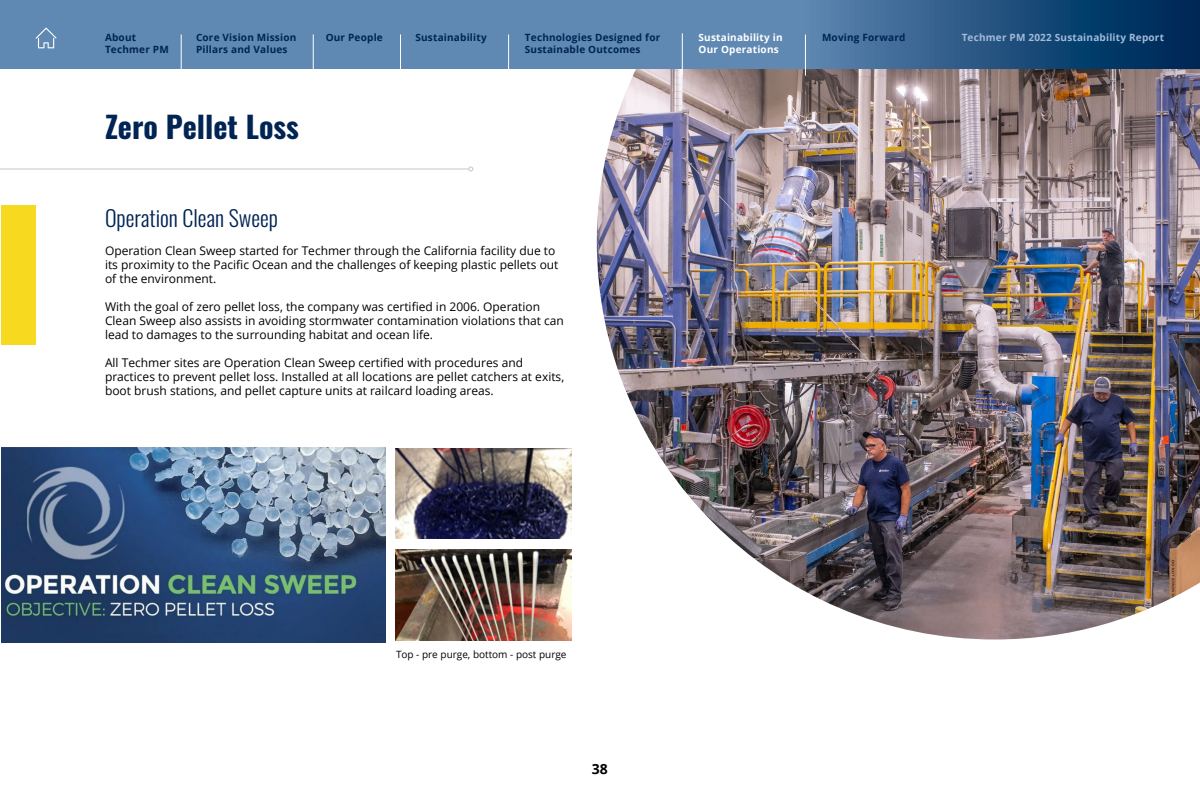
<style>
.page{position:relative;width:1200px;height:792px;background:#fff}
.page>*{position:absolute;margin:0;border:0;box-sizing:border-box;transform-origin:0 0}
.t1{font:700 30px "Oswald";color:#002453}
.t2{font:300 22px "Oswald";color:#002453}
.t3{font:700 14px "Open Sans";color:#000}
.t4{font:12px/14px "Open Sans";color:#000}
.t5{font:700 10px/12px "Open Sans";letter-spacing:.02em;color:#002453}
.t6{font:700 10px "Open Sans";letter-spacing:.02em;color:#a2bad9}
.t7{font:10px "Open Sans";color:#000}
.t8{font:700 10px "Open Sans";letter-spacing:.02em;color:#fff}
</style>
<div class="page">
<img style="left:597px;top:69px;width:603px;height:571px">
<div style="left:1px;top:205px;width:35px;height:139px;background:#f7d920"></div>
<img style="left:396px;top:448px;width:175px;height:90px">
<img style="left:396px;top:549px;width:175px;height:91px">
<img style="left:1px;top:448px;width:384px;height:194px">
<hr style="left:0;top:168px;width:469px;height:2px;background:#c5c7c9">
<svg style="left:468px;top:166px;width:5px;height:6px"></svg>
<svg style="left:0;top:0;width:1200px;height:69px;background:#4b76a1"></svg>
<svg style="left:36px;top:28px;width:21px;height:20px"></svg>
<hr style="left:181px;top:34px;width:1px;height:42px;background:#fff">
<hr style="left:313px;top:34px;width:1px;height:42px;background:#fff">
<hr style="left:400px;top:34px;width:1px;height:42px;background:#fff">
<hr style="left:508px;top:34px;width:1px;height:42px;background:#fff">
<hr style="left:682px;top:33px;width:1px;height:41px;background:#fff">
<hr style="left:805px;top:34px;width:1px;height:42px;background:#fff">
<p class="t5" style="left:326px;top:31px;width:59px">Our People</p>
<p class="t8" style="left:699px;top:30px;width:86px">Sustainability in</p>
<p class="t5" style="left:822px;top:31px;width:85px">Moving Forward</p>
<p class="t6" style="left:962px;top:31px;width:204px">Techmer PM 2022 Sustainability Report</p>
<p class="t8" style="left:699px;top:42px;width:82px">Our Operations</p>
<p class="t5" style="left:105px;top:32px;width:65px">About<br>Techmer PM</p>
<p class="t5" style="left:196px;top:32px;width:102px">Core Vision Mission<br>Pillars and Values</p>
<p class="t5" style="left:416px;top:32px;width:73px">Sustainability</p>
<p class="t5" style="left:525px;top:32px;width:137px">Technologies Designed for<br>Sustainable Outcomes</p>
<h1 class="t1" style="left:105px;top:111px;width:196px">Zero Pellet Loss</h1>
<h2 class="t2" style="left:105px;top:199px;width:175px">Operation Clean Sweep</h2>
<p class="t4" style="left:105px;top:244px;width:455px">Operation Clean Sweep started for Techmer through the California facility due to its proximity to the Pacific Ocean and the challenges of keeping plastic pellets out of the environment.</p>
<p class="t4" style="left:105px;top:300px;width:460px">With the goal of zero pellet loss, the company was certified in 2006. Operation<br>Clean Sweep also assists in avoiding stormwater contamination violations that can lead to damages to the surrounding habitat and ocean life.</p>
<p class="t4" style="left:105px;top:356px;width:461px">All Techmer sites are Operation Clean Sweep certified with procedures and practices to prevent pellet loss. Installed at all locations are pellet catchers at exits, boot brush stations, and pellet capture units at railcard loading areas.</p>
<p class="t7" style="left:396px;top:648px;width:172px">Top - pre purge, bottom - post purge</p>
<p class="t3" style="left:592px;top:759px;width:17px">38</p>
</div>
